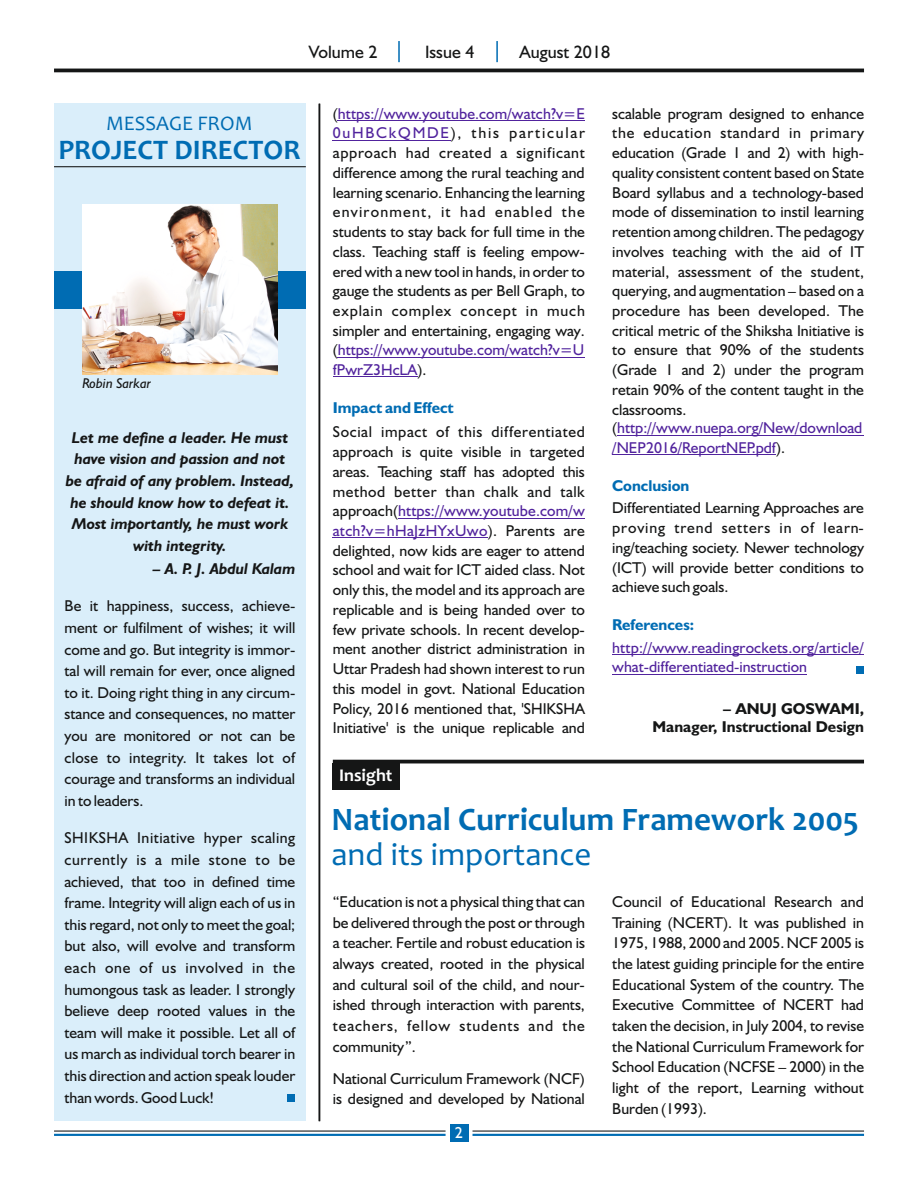
<style>
.page{position:relative;width:918px;height:1188px;background:#fff}
.page>*{position:absolute;margin:0;border:0;box-sizing:border-box;transform-origin:0 0}
.t1{font:700 33px "Candara";color:#006cb3}
.t2{font:33px "Candara";color:#006cb3}
.t3{font:700 28.5px "Candara";color:#006cb3}
.t4{font:20.85px "Candara";color:#006cb3}
.t5{font:18px "Humanist 521 BT";color:#151616}
.t6{font:700 18px "Candara";color:#fff}
.t7{font:16.05px "Humanist 521 BT";color:#fff}
.t8{font:15.75px/19.8px "Humanist 521 BT";color:#151616;text-align:justify}
.t9{font:italic 700 15.75px/21.8px "Humanist 521 BT";color:#151616;text-align:center}
.t10{font:15.75px/19.8px "Humanist 521 BT";letter-spacing:.005em;color:#51239d}
.t11{font:700 15.75px/18.5px "Humanist 521 BT";color:#151616;text-align:right}
.t12{font:700 15.75px "Humanist 521 BT";color:#006cb3}
.t13{font:italic 14.25px "Humanist 521 BT";color:#151616}
.s1{color:#51239d}
</style>
<div class="page">
<hr style="left:398px;top:41px;width:2px;height:21px;background:#006cb3">
<hr style="left:496px;top:41px;width:2px;height:21px;background:#006cb3">
<hr style="left:54px;top:1134px;width:392px;height:2px;background:#006cb3">
<hr style="left:54px;top:1131px;width:392px;height:1px;background:#151616">
<div style="left:450px;top:1124px;width:18px;height:18px;background:#006cb3"></div>
<hr style="left:473px;top:1134px;width:391px;height:2px;background:#006cb3">
<hr style="left:473px;top:1131px;width:391px;height:1px;background:#151616">
<hr style="left:54px;top:69px;width:810px;height:3px;background:#151616">
<div style="left:333px;top:763px;width:67px;height:27px;background:#151616"></div>
<hr style="left:333px;top:760px;width:531px;height:3px;background:#151616">
<hr style="left:338px;top:120px;width:247px;height:1px;background:#51239d">
<hr style="left:333px;top:140px;width:118px;height:1px;background:#51239d">
<hr style="left:338px;top:357px;width:247px;height:1px;background:#51239d">
<hr style="left:333px;top:377px;width:84px;height:1px;background:#51239d">
<hr style="left:398px;top:518px;width:187px;height:1px;background:#51239d">
<hr style="left:333px;top:537px;width:155px;height:1px;background:#51239d">
<hr style="left:617px;top:435px;width:247px;height:1px;background:#51239d">
<hr style="left:612px;top:455px;width:164px;height:1px;background:#51239d">
<hr style="left:612px;top:654px;width:252px;height:1px;background:#51239d">
<hr style="left:612px;top:674px;width:195px;height:1px;background:#51239d">
<div style="left:54px;top:104px;width:252px;height:1017px;background:#daeefa"></div>
<div style="left:54px;top:271px;width:252px;height:37px;background:#006cb3"></div>
<hr style="left:54px;top:166px;width:252px;height:1px;background:#151616">
<img style="left:83px;top:205px;width:194px;height:169px">
<div style="left:287px;top:1094px;width:8px;height:8px;background:#006cb3"></div>
<hr style="left:319px;top:104px;width:1px;height:1017px;background:#151616">
<div style="left:856px;top:666px;width:8px;height:8px;background:#006cb3"></div>
<p class="t5" style="left:309px;top:44px;width:70px">Volume 2</p>
<p class="t5" style="left:425px;top:44px;width:51px">Issue 4</p>
<p class="t5" style="left:519px;top:44px;width:92px">August 2018</p>
<h3 class="t4" style="left:106px;top:115px;width:148px">MESSAGE FROM</h3>
<h2 class="t3" style="left:58px;top:138px;width:243px">PROJECT DIRECTOR</h2>
<p class="t13" style="left:82px;top:378px;width:70px">Robin Sarkar</p>
<p class="t9" style="left:66px;top:428px;width:230px">Let me define a leader. He must have vision and passion and not be afraid of any problem. Instead, he should know how to defeat it.<br>Most importantly, he must work with integrity.</p>
<p class="t9" style="left:153px;top:559px;width:144px">– A. P. J. Abdul Kalam</p>
<p class="t8" style="left:65px;top:597px;width:232px;line-height:21.6px">Be it happiness, success, achieve&shy;ment or fulfilment of wishes; it will come and go. But integrity is immor&shy;tal will remain for ever, once aligned to it. Doing right thing in any circum&shy;stance and consequences, no matter you are monitored or not can be close to integrity. It takes lot of courage and transforms an individual in to leaders.</p>
<p class="t8" style="left:64px;top:829px;width:232px;line-height:21.6px">SHIKSHA Initiative hyper scaling currently is a mile stone to be achieved, that too in defined time frame. Integrity will align each of us in this regard, not only to meet the goal; but also, will evolve and transform each one of us involved in the humongous task as leader. I strongly believe deep rooted values in the team will make it possible. Let all of us march as individual torch bearer in this direction and action speak louder than words. Good Luck!</p>
<p class="t8" style="left:333px;top:105px;width:254px">(<span class="s1">https://www.youtube.com/watch?v=E 0uHBCkQMDE</span>), this particular approach had created a significant difference among the rural teaching and learning scenario. Enhancing the learning environment, it had enabled the students to stay back for full time in the class. Teaching staff is feeling empow&shy;ered with a new tool in hands, in order to gauge the students as per Bell Graph, to explain complex concept in much simpler and entertaining, engaging way. (<span class="s1">https://www.youtube.com/watch?v=U fPwrZ3HcLA</span>).</p>
<p class="t12" style="left:333px;top:401px;width:122px">Impact and Effect</p>
<p class="t8" style="left:333px;top:423px;width:254px">Social impact of this differentiated approach is quite visible in targeted areas. Teaching staff has adopted this method better than chalk and talk approach(<span class="s1">https://www.youtube.com/w atch?v=hHaJzHYxUwo</span>). Parents are delighted, now kids are eager to attend school and wait for ICT aided class. Not only this, the model and its approach are replicable and is being handed over to few private schools. In recent develop&shy;ment another district administration in Uttar Pradesh had shown interest to run this model in govt. National Education Policy, 2016 mentioned that, 'SHIKSHA Initiative' is the unique replicable and</p>
<p class="t6" style="left:339px;top:768px;width:55px">Insight</p>
<p class="t8" style="left:612px;top:105px;width:253px;text-align:left">scalable program designed to enhance the education standard in primary education (Grade 1 and 2) with high&shy;quality consistent content based on State Board syllabus and a technology-based mode of dissemination to instil learning retention among children. The pedagogy involves teaching with the aid of IT material, assessment of the student, querying, and augmentation – based on a procedure has been developed. The critical metric of the Shiksha Initiative is to ensure that 90% of the students (Grade 1 and 2) under the program retain 90% of the content taught in the classrooms. (<span class="s1">http://www.nuepa.org/New/download /NEP2016/ReportNEP.pdf</span>).</p>
<p class="t12" style="left:612px;top:479px;width:79px">Conclusion</p>
<p class="t8" style="left:612px;top:499px;width:253px">Differentiated Learning Approaches are proving trend setters in of learn&shy;ing/teaching society. Newer technology (ICT) will provide better conditions to achieve such goals.</p>
<p class="t12" style="left:612px;top:618px;width:83px">References:</p>
<p class="t10" style="left:612px;top:639px;width:253px">http://www.readingrockets.org/article/ what-differentiated-instruction</p>
<p class="t11" style="left:652px;top:701px;width:213px">– ANUJ GOSWAMI,<br>Manager, Instructional Design</p>
<h1 class="t1" style="left:331px;top:806px;width:529px">National Curriculum Framework 2005</h1>
<h1 class="t2" style="left:331px;top:841px;width:261px">and its importance</h1>
<p class="t8" style="left:333px;top:892px;width:254px;line-height:20.7px">“Education is not a physical thing that can be delivered through the post or through a teacher. Fertile and robust education is always created, rooted in the physical and cultural soil of the child, and nour&shy;ished through interaction with parents, teachers, fellow students and the community”.</p>
<p class="t8" style="left:333px;top:1069px;width:254px;line-height:20.7px">National Curriculum Framework (NCF) is designed and developed by National</p>
<p class="t7" style="left:455px;top:1126px;width:10px">2</p>
<p class="t8" style="left:612px;top:892px;width:253px;line-height:20.7px">Council of Educational Research and Training (NCERT). It was published in 1975, 1988, 2000 and 2005. NCF 2005 is the latest guiding principle for the entire Educational System of the country. The Executive Committee of NCERT had taken the decision, in July 2004, to revise the National Curriculum Framework for School Education (NCFSE – 2000) in the light of the report, Learning without Burden (1993).</p>
</div>
